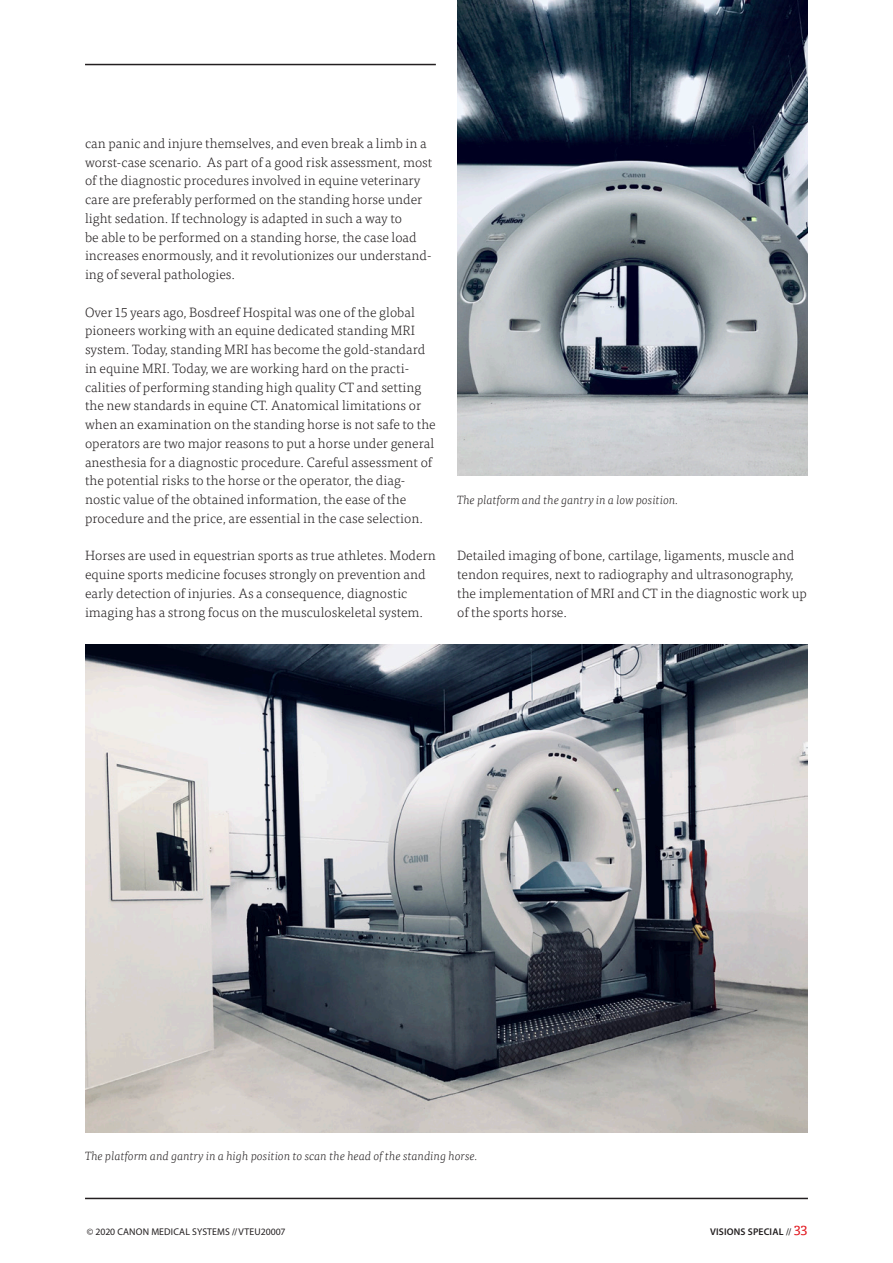
<style>
.page{position:relative;width:893px;height:1263px;background:#fff}
.page>*{position:absolute;margin:0;border:0;box-sizing:border-box;transform-origin:0 0}
.t1{font:300 13.5px/18.8px "Tisa Pro";color:#231f20}
.t2{font:italic 300 12px "Tisa Pro";color:#231f20}
.t3{font:9.75px "Myriad Pro";letter-spacing:.015em;color:#231f20}
.t4{font:600 9.75px "Myriad Pro";letter-spacing:.015em;color:#231f20}
.s1{font-weight:400}
.s2{font-family:"Tisa Pro";font-weight:400;font-size:13.5px;color:#e21a21}
</style>
<div class="page">
<hr style="left:85px;top:1198px;width:723px;height:1px;background:#231f20">
<hr style="left:85px;top:64px;width:351px;height:1px;background:#231f20">
<img style="left:457px;top:0;width:351px;height:476px">
<img style="left:85px;top:645px;width:723px;height:487px">
<p class="t1" style="left:85px;top:133px;width:349px">can panic and injure themselves, and even break a limb in a worst-case scenario. As part of a good risk assessment, most of the diagnostic procedures involved in equine veterinary care are preferably performed on the standing horse under light sedation. If technology is adapted in such a way to<br>be able to be performed on a standing horse, the case load increases enormously, and it revolutionizes our understand&shy;ing of several pathologies.</p>
<p class="t1" style="left:85px;top:302px;width:352px">Over 15 years ago, Bosdreef Hospital was one of the global pioneers working with an equine dedicated standing MRI system. Today, standing MRI has become the gold-standard in equine MRI. Today, we are working hard on the practi&shy;calities of performing standing high quality CT and setting the new standards in equine CT. Anatomical limitations or when an examination on the standing horse is not safe to the operators are two major reasons to put a horse under general anesthesia for a diagnostic procedure. Careful assessment of the potential risks to the horse or the operator, the diag&shy;nostic value of the obtained information, the ease of the procedure and the price, are essential in the case selection.</p>
<p class="t1" style="left:85px;top:546px;width:352px">Horses are used in equestrian sports as true athletes. Modern equine sports medicine focuses strongly on prevention and early detection of injuries. As a consequence, diagnostic imaging has a strong focus on the musculoskeletal system.</p>
<p class="t2" style="left:457px;top:492px;width:223px">The platform and the gantry in a low position.</p>
<p class="t1" style="left:457px;top:546px;width:351px">Detailed imaging of bone, cartilage, ligaments, muscle and tendon requires, next to radiography and ultrasonography, the implementation of MRI and CT in the diagnostic work up of the sports horse.</p>
<p class="t2" style="left:85px;top:1148px;width:394px">The platform and gantry in a high position to scan the head of the standing horse.</p>
<p class="t3" style="left:87px;top:1226px;width:200px">© 2020 CANON MEDICAL SYSTEMS //VTEU20007</p>
<p class="t4" style="left:710px;top:1226px;width:99px">VISIONS SPECIAL <span class="s1">//</span> <span class="s2">33</span></p>
</div>
